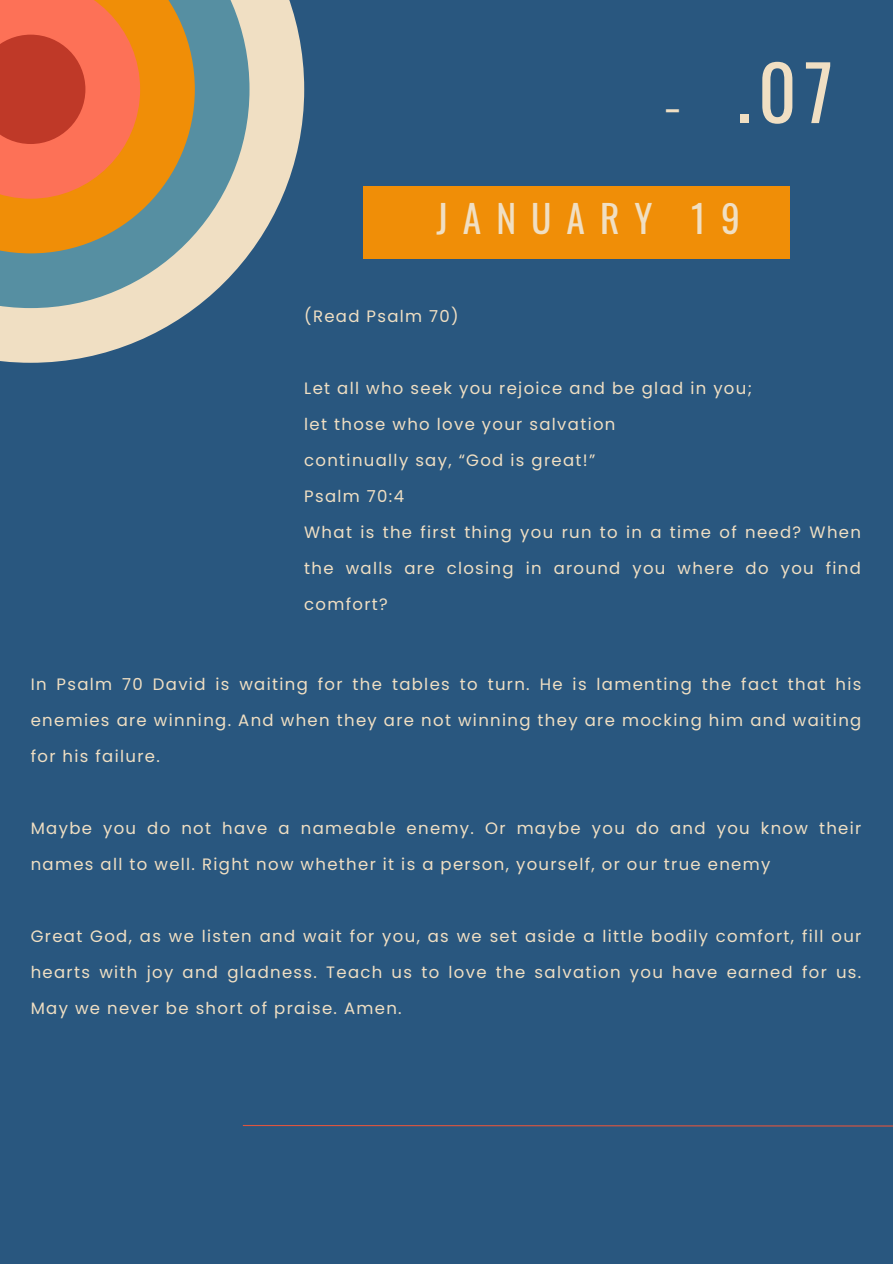
<style>
.page{position:relative;width:893px;height:1264px;background:#fff}
.page>*{position:absolute;margin:0;border:0;box-sizing:border-box;transform-origin:0 0}
.t1{font:75px "Oswald";color:#f0dfc3}
.t2{font:37.5px "Oswald";letter-spacing:.4em;color:#f0dfc3}
.t3{font:16.5px/36px "Poppins";letter-spacing:.08em;color:#f0dfc3;text-align:justify}
</style>
<div class="page">
<div style="left:0;top:0;width:892px;height:1263px;background:#29577f"></div>
<svg style="left:0;top:0;width:304px;height:363px;fill:#f0dfc3"></svg>
<svg style="left:0;top:0;width:249px;height:308px;background:#84a5aa"></svg>
<svg style="left:0;top:0;width:195px;height:253px;background:#c58e33"></svg>
<svg style="left:0;top:0;width:140px;height:199px;background:#e9653e"></svg>
<div style="left:363px;top:187px;width:427px;height:72px;background:#f08e07"></div>
<svg style="left:242px;top:1125px;width:650px;height:2px"></svg>
<p class="t2" style="left:666px;top:62px;width:14px">_</p>
<p class="t1" style="left:736px;top:34px;width:98px">.07</p>
<p class="t2" style="left:436px;top:189px;width:305px">JANUARY 19</p>
<p class="t3" style="left:304px;top:298px;width:156px">(Read Psalm 70)</p>
<p class="t3" style="left:304px;top:370px;width:449px">Let all who seek you rejoice and be glad in you;</p>
<p class="t3" style="left:304px;top:406px;width:313px">let those who love your salvation</p>
<p class="t3" style="left:304px;top:442px;width:292px">continually say, “God is great!”</p>
<p class="t3" style="left:304px;top:478px;width:101px">Psalm 70:4</p>
<p class="t3" style="left:304px;top:514px;width:558px">What is the first thing you run to in a time of need? When the walls are closing in around you where do you find comfort?</p>
<p class="t3" style="left:31px;top:666px;width:832px">In Psalm 70 David is waiting for the tables to turn. He is lamenting the fact that his enemies are winning. And when they are not winning they are mocking him and waiting for his failure.</p>
<p class="t3" style="left:31px;top:810px;width:832px">Maybe you do not have a nameable enemy. Or maybe you do and you know their names all to well. Right now whether it is a person, yourself, or our true enemy</p>
<p class="t3" style="left:31px;top:918px;width:832px">Great God, as we listen and wait for you, as we set aside a little bodily comfort, fill our hearts with joy and gladness. Teach us to love the salvation you have earned for us.<br>May we never be short of praise. Amen.</p>
</div>
